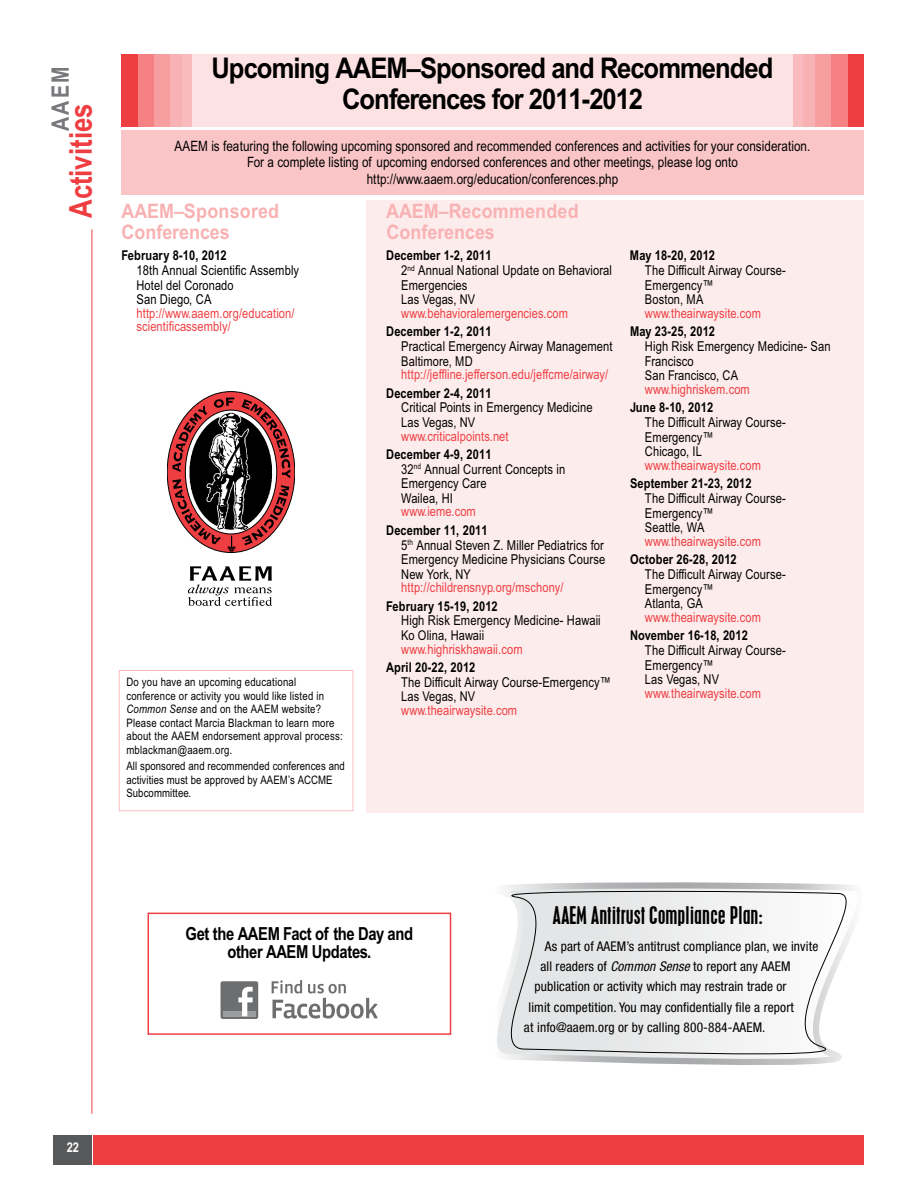
<style>
.page{position:relative;width:918px;height:1188px;background:#fff}
.page>*{position:absolute;margin:0;border:0;box-sizing:border-box;transform-origin:0 0}
.t1{font:700 31.5px "Arial Narrow MT Pro";color:#ef3e42}
.t2{font:700 28.5px/30.8px "Arial Narrow MT Pro";letter-spacing:-.03em;color:#000;text-align:center;scale:1.09 1}
.t3{font:700 24px "Arial Narrow MT Pro";color:#77787b}
.t4{font:condensed 21.6px "Placard";letter-spacing:.01em;color:#000}
.t5{font:700 19.95px/21px "Arial Narrow MT Pro";color:#f9b2b3;scale:1.09 1}
.t6{font:700 18px/18px "Arial Narrow MT Pro";letter-spacing:-.02em;color:#000;text-align:center}
.t7{font:14.25px "Arial Narrow MT Pro";letter-spacing:.005em;color:#000}
.t8{font:13.65px/14.7px "Arial Narrow MT Pro";letter-spacing:.01em;color:#000}
.t9{font:13.5px/13.5px "Arial Narrow MT Pro";letter-spacing:.01em;color:#ef3e42}
.t10{font:700 13.5px "Arial Narrow MT Pro";letter-spacing:.01em;color:#000}
.t11{font:13.5px "Arial Narrow MT Pro";letter-spacing:.01em;color:#000}
.t12{font:700 13.5px "Arial Narrow MT Pro";color:#fff}
.t13{font:condensed 13.35px "Helvetica Neue LT";letter-spacing:.01em;color:#000}
.t14{font:11.7px/13.5px "Arial Narrow MT Pro";letter-spacing:.02em;color:#000}
.s1{font-style:italic}
</style>
<div class="page">
<hr style="left:91px;top:230px;width:1px;height:884px;background:#ef3e42">
<div style="left:53px;top:1135px;width:39px;height:30px;background:#58595b"></div>
<div style="left:93px;top:1135px;width:771px;height:30px;background:#ef3e42"></div>
<div style="left:366px;top:200px;width:498px;height:613px;background:#fdecec"></div>
<div style="left:121px;top:54px;width:743px;height:72px;background:#fde2e3"></div>
<div style="left:847px;top:54px;width:17px;height:72px;background:#ef3e42"></div>
<div style="left:830px;top:54px;width:18px;height:72px;background:#f58184"></div>
<div style="left:814px;top:54px;width:16px;height:72px;background:#f79ea1"></div>
<div style="left:802px;top:54px;width:13px;height:72px;background:#f9b2b3"></div>
<div style="left:793px;top:54px;width:10px;height:72px;background:#f9bbbd"></div>
<div style="left:122px;top:54px;width:16px;height:72px;background:#ef3e42"></div>
<div style="left:138px;top:54px;width:18px;height:72px;background:#f58184"></div>
<div style="left:155px;top:54px;width:16px;height:72px;background:#f79ea1"></div>
<div style="left:170px;top:54px;width:13px;height:72px;background:#f9b2b3"></div>
<div style="left:182px;top:54px;width:9px;height:72px;background:#f9bbbd"></div>
<div style="left:121px;top:130px;width:743px;height:65px;background:#fac5c6"></div>
<div style="left:119px;top:670px;width:234px;height:141px;border:1px solid #fabdbf"></div>
<svg style="left:167px;top:392px;width:128px;height:161px"></svg>
<svg style="left:188px;top:566px;width:84px;height:40px"></svg>
<svg style="left:505px;top:882px;width:348px;height:183px"></svg>
<svg style="left:497px;top:890px;width:356px;height:171px"></svg>
<svg style="left:272px;top:980px;width:106px;height:39px"></svg>
<div style="left:221px;top:981px;width:37px;height:38px;background:#6c6e70;border-radius:2px"></div>
<div style="left:223px;top:1011px;width:33px;height:5px;background:#9b9da0"></div>
<svg style="left:238px;top:987px;width:15px;height:29px"></svg>
<div style="left:148px;top:913px;width:303px;height:122px;border:2px solid #ef3e42"></div>
<h3 class="t3" style="left:46px;top:131px;width:66px;rotate:-90deg">AAEM</h3>
<h1 class="t1" style="left:62px;top:218px;width:116px;rotate:-90deg">Activities</h1>
<h2 class="t2" style="left:212px;top:53px;width:517px">Upcoming AAEM–Sponsored and Recommended<br>Conferences for 2011-2012</h2>
<p class="t7" style="left:175px;top:137px;width:10px">AAEM</p>
<p class="t7" style="left:211px;top:137px;width:601px">is featuring the following upcoming sponsored and recommended conferences and activities for your consideration.</p>
<p class="t7" style="left:247px;top:153px;width:492px">For a complete listing of upcoming endorsed conferences and other meetings, please log onto</p>
<p class="t7" style="left:367px;top:170px;width:253px">http://www.aaem.org/education/conferences.php</p>
<h3 class="t5" style="left:121px;top:201px;width:146px">AAEM–Sponsored<br>Conferences</h3>
<p class="t10" style="left:121px;top:247px;width:107px">February 8-10, 2012</p>
<p class="t8" style="left:136px;top:263px;width:164px">18th Annual Scientific Assembly</p>
<p class="t11" style="left:136px;top:277px;width:99px">Hotel del Coronado</p>
<p class="t8" style="left:136px;top:292px;width:68px">San Diego, CA</p>
<p class="t9" style="left:136px;top:306px;width:160px">http://www.aaem.org/education/ scientificassembly/</p>
<p class="t14" style="left:126px;top:675px;width:199px">Do you have an upcoming educational conference or activity you would like listed in<br><span class="s1">Common Sense</span> and on the AAEM</p>
<p class="t14" style="left:126px;top:702px;width:210px;text-indent:156px">website?<br>Please contact Marcia Blackman to learn more about the AAEM</p>
<p class="t14" style="left:126px;top:729px;width:218px;text-indent:76px">endorsement approval process: mblackman@aaem.org.</p>
<p class="t14" style="left:126px;top:759px;width:220px">All sponsored and recommended conferences and activities must be approved by AAEM</p>
<p class="t14" style="left:288px;top:773px;width:18px">’s ACCME</p>
<p class="t14" style="left:126px;top:786px;width:66px">Subcommittee.</p>
<h3 class="t5" style="left:386px;top:201px;width:178px">AAEM–Recommended<br>Conferences</h3>
<p class="t10" style="left:386px;top:247px;width:107px">December 1-2, 2011</p>
<p class="t8" style="left:401px;top:263px;width:212px">2<sup>nd</sup> Annual National Update on Behavioral<br>Emergencies</p>
<p class="t11" style="left:401px;top:291px;width:67px">Las Vegas, NV</p>
<p class="t9" style="left:401px;top:306px;width:168px">www.behavioralemergencies.com</p>
<p class="t10" style="left:386px;top:323px;width:107px">December 1-2, 2011</p>
<p class="t8" style="left:401px;top:339px;width:213px">Practical Emergency Airway Management</p>
<p class="t11" style="left:401px;top:353px;width:64px">Baltimore, MD</p>
<p class="t9" style="left:401px;top:368px;width:208px">http://jeffline.jefferson.edu/jeffcme/airway/</p>
<p class="t10" style="left:386px;top:385px;width:107px">December 2-4, 2011</p>
<p class="t8" style="left:401px;top:400px;width:193px">Critical Points in Emergency Medicine</p>
<p class="t11" style="left:401px;top:414px;width:67px">Las Vegas, NV</p>
<p class="t9" style="left:401px;top:429px;width:109px">www.criticalpoints.net</p>
<p class="t10" style="left:386px;top:446px;width:107px">December 4-9, 2011</p>
<p class="t8" style="left:401px;top:461px;width:166px">32<sup>nd</sup> Annual Current Concepts in<br>Emergency Care</p>
<p class="t11" style="left:401px;top:490px;width:47px">Wailea, HI</p>
<p class="t9" style="left:401px;top:505px;width:76px">www.ieme.com</p>
<p class="t10" style="left:386px;top:522px;width:103px">December 11, 2011</p>
<p class="t8" style="left:401px;top:537px;width:206px">5<sup>th</sup> Annual Steven Z. Miller Pediatrics for<br>Emergency Medicine Physicians Course</p>
<p class="t11" style="left:401px;top:566px;width:63px">New York, NY</p>
<p class="t9" style="left:401px;top:581px;width:164px">http://childrensnyp.org/mschony/</p>
<p class="t10" style="left:386px;top:598px;width:113px">February 15-19, 2012</p>
<p class="t8" style="left:401px;top:613px;width:201px">High Risk Emergency Medicine- Hawaii</p>
<p class="t11" style="left:401px;top:627px;width:84px">Ko Olina, Hawaii</p>
<p class="t9" style="left:401px;top:642px;width:123px">www.highriskhawaii.com</p>
<p class="t10" style="left:386px;top:659px;width:91px">April 20-22, 2012</p>
<p class="t8" style="left:401px;top:675px;width:211px">The Difficult Airway Course-Emergency™</p>
<p class="t11" style="left:401px;top:688px;width:67px">Las Vegas, NV</p>
<p class="t9" style="left:401px;top:703px;width:117px">www.theairwaysite.com</p>
<p class="t10" style="left:630px;top:247px;width:87px">May 18-20, 2012</p>
<p class="t8" style="left:645px;top:263px;width:143px">The Difficult Airway Course-<br>Emergency™</p>
<p class="t11" style="left:645px;top:291px;width:51px">Boston, MA</p>
<p class="t9" style="left:645px;top:306px;width:117px">www.theairwaysite.com</p>
<p class="t10" style="left:630px;top:323px;width:87px">May 23-25, 2012</p>
<p class="t8" style="left:645px;top:339px;width:187px">High Risk Emergency Medicine- San<br>Francisco</p>
<p class="t11" style="left:645px;top:367px;width:87px">San Francisco, CA</p>
<p class="t9" style="left:645px;top:382px;width:106px">www.highriskem.com</p>
<p class="t10" style="left:630px;top:399px;width:85px">June 8-10, 2012</p>
<p class="t8" style="left:645px;top:415px;width:143px">The Difficult Airway Course-<br>Emergency™</p>
<p class="t11" style="left:645px;top:443px;width:53px">Chicago, IL</p>
<p class="t9" style="left:645px;top:458px;width:117px">www.theairwaysite.com</p>
<p class="t10" style="left:630px;top:475px;width:123px">September 21-23, 2012</p>
<p class="t8" style="left:645px;top:491px;width:143px">The Difficult Airway Course-<br>Emergency™</p>
<p class="t11" style="left:645px;top:519px;width:52px">Seattle, WA</p>
<p class="t9" style="left:645px;top:534px;width:117px">www.theairwaysite.com</p>
<p class="t10" style="left:630px;top:551px;width:108px">October 26-28, 2012</p>
<p class="t8" style="left:645px;top:567px;width:143px">The Difficult Airway Course-<br>Emergency™</p>
<p class="t11" style="left:645px;top:595px;width:51px">Atlanta, GA</p>
<p class="t9" style="left:645px;top:610px;width:117px">www.theairwaysite.com</p>
<p class="t10" style="left:630px;top:627px;width:119px">November 16-18, 2012</p>
<p class="t8" style="left:645px;top:643px;width:143px">The Difficult Airway Course-<br>Emergency™</p>
<p class="t11" style="left:645px;top:671px;width:67px">Las Vegas, NV</p>
<p class="t9" style="left:645px;top:686px;width:117px">www.theairwaysite.com</p>
<p class="t12" style="left:67px;top:1139px;width:14px">22</p>
<h3 class="t6" style="left:186px;top:925px;width:229px">Get the AAEM Fact of the Day and other AAEM Updates.</h3>
<h3 class="t4" style="left:552px;top:902px;width:212px">AAEM Antitrust Compliance Plan:</h3>
<p class="t13" style="left:545px;top:939px;width:275px">As part of AAEM’s antitrust compliance plan, we invite</p>
<p class="t13" style="left:540px;top:959px;width:252px">all readers of <span class="s1">Common Sense</span> to report any AAEM</p>
<p class="t13" style="left:534px;top:979px;width:254px">publication or activity which may restrain trade or</p>
<p class="t13" style="left:528px;top:999px;width:267px">limit competition. You may confidentially file a report</p>
<p class="t13" style="left:524px;top:1019px;width:243px">at info@aaem.org or by calling 800-884-AAEM.</p>
</div>
